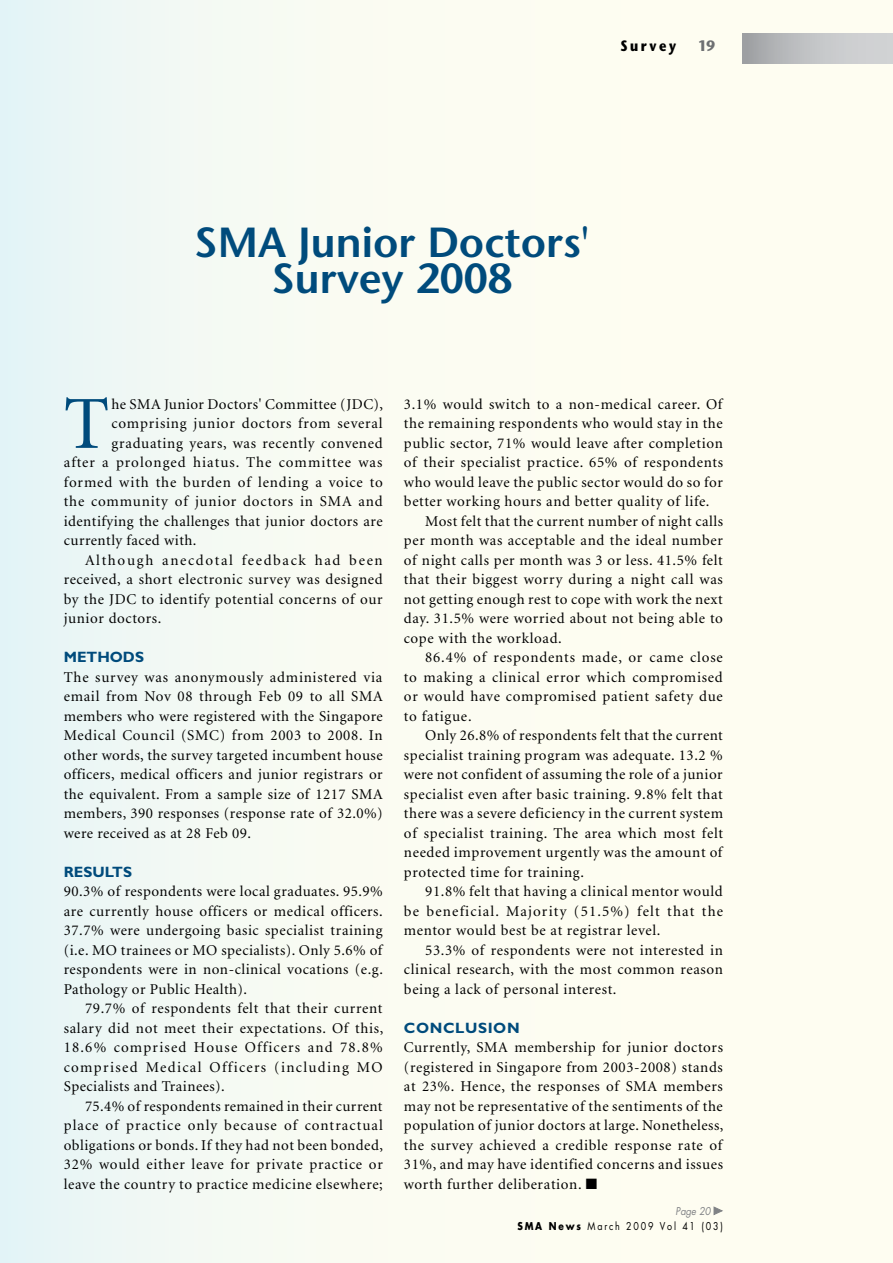
<style>
.page{position:relative;width:893px;height:1263px;background:#fff}
.page>*{position:absolute;margin:0;border:0;box-sizing:border-box;transform-origin:0 0}
.t1{font:75px "Minion";color:#004b7c}
.t2{font:600 42px/36px "Stone Sans";color:#004b7c;text-align:center}
.t3{font:15px/19.5px "Minion";letter-spacing:.04em;color:#000;text-align:justify}
.t4{font:15px "Minion";letter-spacing:.075em;color:#000}
.t5{font:15px "Minion";letter-spacing:.07em;color:#000}
.t6{font:15px "Minion";letter-spacing:.11em;color:#000}
.t7{font:700 15px "Gill Sans";color:#004b7c}
.t8{font:700 15px "Gill Sans";letter-spacing:.04em;color:#004b7c}
.t9{font:700 15px "Stone Sans";letter-spacing:.2em;color:#000;scale:.85 1}
.t10{font:700 15px "Stone Sans";color:#6d6f71;scale:.9 1}
.t11{font:10.5px "Futura";letter-spacing:.2em;color:#000;scale:.85 1}
.t12{font:italic 10.5px "Futura";color:#808285;scale:.9 1}
.s1{font-weight:700}
</style>
<div class="page">
<div style="left:0;top:0;width:893px;height:1263px;background:linear-gradient(to right,#edf7f5,#fffff0)"></div>
<svg style="left:713px;top:1206px;width:10px;height:10px"></svg>
<div style="left:742px;top:34px;width:151px;height:29px;background:linear-gradient(to right,#a5a7aa,#dadcdd)"></div>
<p class="t9" style="left:620px;top:37px;width:67px">Survey</p>
<p class="t10" style="left:698px;top:37px;width:20px">19</p>
<h2 class="t2" style="left:194px;top:224px;width:397px">SMA Junior Doctors'<br>Survey 2008</h2>
<h1 class="t1" style="left:64px;top:387px;width:47px">T</h1>
<p class="t3" style="left:111px;top:395px;width:273px">he SMA Junior Doctors' Committee (JDC),</p>
<p class="t3" style="left:111px;top:414px;width:273px">comprising junior doctors from several</p>
<p class="t3" style="left:111px;top:434px;width:273px">graduating years, was recently convened</p>
<p class="t5" style="left:64px;top:455px;width:320px">after a prolonged hiatus. The committee was</p>
<p class="t3" style="left:64px;top:473px;width:321px">formed with the burden of lending a voice to</p>
<p class="t3" style="left:64px;top:492px;width:321px">the community of junior doctors in SMA and</p>
<p class="t3" style="left:64px;top:512px;width:320px">identifying the challenges that junior doctors are</p>
<p class="t3" style="left:64px;top:531px;width:134px">currently faced with.</p>
<p class="t6" style="left:85px;top:553px;width:299px">Although anecdotal feedback had been</p>
<p class="t3" style="left:64px;top:570px;width:320px">received, a short electronic survey was designed</p>
<p class="t3" style="left:64px;top:590px;width:320px">by the JDC to identify potential concerns of our</p>
<p class="t3" style="left:64px;top:609px;width:99px">junior doctors.</p>
<p class="t7" style="left:64px;top:648px;width:82px">METHODS</p>
<p class="t3" style="left:64px;top:668px;width:321px">The survey was anonymously administered via email from Nov 08 through Feb 09 to all SMA members who were registered with the Singapore Medical Council (SMC) from 2003 to 2008. In other words, the survey targeted incumbent house officers, medical officers and junior registrars or the equivalent. From a sample size of 1217 SMA members, 390 responses (response rate of 32.0%) were received as at 28 Feb 09.</p>
<p class="t7" style="left:64px;top:863px;width:70px">RESULTS</p>
<p class="t3" style="left:64px;top:882px;width:321px">90.3% of respondents were local graduates. 95.9% are currently house officers or medical officers.<br>37.7% were undergoing basic specialist training (i.e. MO trainees or MO specialists). Only 5.6% of respondents were in non-clinical vocations (e.g.<br>Pathology or Public Health).</p>
<p class="t3" style="left:64px;top:999px;width:321px;text-indent:21px">79.7% of respondents felt that their current salary did not meet their expectations. Of this, 18.6% comprised House Officers and 78.8% comprised Medical Officers (including MO Specialists and Trainees).</p>
<p class="t3" style="left:64px;top:1097px;width:321px;text-indent:21px">75.4% of respondents remained in their current place of practice only because of contractual obligations or bonds. If they had not been bonded, 32% would either leave for private practice or leave the country to practice medicine elsewhere;</p>
<p class="t3" style="left:404px;top:395px;width:320px">3.1% would switch to a non-medical career. Of</p>
<p class="t3" style="left:404px;top:414px;width:320px">the remaining respondents who would stay in the</p>
<p class="t3" style="left:404px;top:434px;width:320px">public sector, 71% would leave after completion</p>
<p class="t3" style="left:404px;top:453px;width:321px">of their specialist practice. 65% of respondents</p>
<p class="t3" style="left:404px;top:473px;width:320px">who would leave the public sector would do so for</p>
<p class="t3" style="left:404px;top:492px;width:307px">better working hours and better quality of life.</p>
<p class="t3" style="left:425px;top:512px;width:299px">Most felt that the current number of night calls</p>
<p class="t3" style="left:404px;top:531px;width:320px">per month was acceptable and the ideal number</p>
<p class="t3" style="left:404px;top:551px;width:320px">of night calls per month was 3 or less. 41.5% felt</p>
<p class="t3" style="left:404px;top:570px;width:320px">that their biggest worry during a night call was</p>
<p class="t3" style="left:404px;top:590px;width:320px">not getting enough rest to cope with work the next</p>
<p class="t3" style="left:404px;top:609px;width:320px">day. 31.5% were worried about not being able to</p>
<p class="t3" style="left:404px;top:629px;width:159px">cope with the workload.</p>
<p class="t3" style="left:425px;top:648px;width:299px">86.4% of respondents made, or came close</p>
<p class="t3" style="left:404px;top:668px;width:320px">to making a clinical error which compromised</p>
<p class="t3" style="left:404px;top:687px;width:320px">or would have compromised patient safety due</p>
<p class="t3" style="left:404px;top:707px;width:69px">to fatigue.</p>
<p class="t3" style="left:425px;top:726px;width:299px">Only 26.8% of respondents felt that the current</p>
<p class="t3" style="left:404px;top:746px;width:320px">specialist training program was adequate. 13.2 %</p>
<p class="t3" style="left:404px;top:765px;width:320px">were not confident of assuming the role of a junior</p>
<p class="t3" style="left:404px;top:785px;width:320px">specialist even after basic training. 9.8% felt that</p>
<p class="t3" style="left:404px;top:804px;width:321px">there was a severe deficiency in the current system</p>
<p class="t3" style="left:404px;top:824px;width:321px">of specialist training. The area which most felt</p>
<p class="t3" style="left:404px;top:843px;width:320px">needed improvement urgently was the amount of</p>
<p class="t3" style="left:404px;top:863px;width:182px">protected time for training.</p>
<p class="t3" style="left:425px;top:882px;width:299px">91.8% felt that having a clinical mentor would</p>
<p class="t4" style="left:404px;top:904px;width:321px">be beneficial. Majority (51.5%) felt that the</p>
<p class="t3" style="left:404px;top:921px;width:258px">mentor would best be at registrar level.</p>
<p class="t3" style="left:425px;top:941px;width:299px">53.3% of respondents were not interested in</p>
<p class="t3" style="left:404px;top:960px;width:320px">clinical research, with the most common reason</p>
<p class="t3" style="left:404px;top:980px;width:214px">being a lack of personal interest.</p>
<p class="t8" style="left:404px;top:1019px;width:117px">CONCLUSION</p>
<p class="t3" style="left:404px;top:1038px;width:321px">Currently, SMA membership for junior doctors (registered in Singapore from 2003-2008) stands at 23%. Hence, the responses of SMA members may not be representative of the sentiments of the population of junior doctors at large. Nonetheless, the survey achieved a credible response rate of 31%, and may have identified concerns and issues worth further deliberation. ■</p>
<p class="t12" style="left:676px;top:1204px;width:41px">Page 20</p>
<p class="t11" style="left:517px;top:1219px;width:243px"><span class="s1">SMA News</span> March 2009 Vol 41 (03)</p>
</div>
